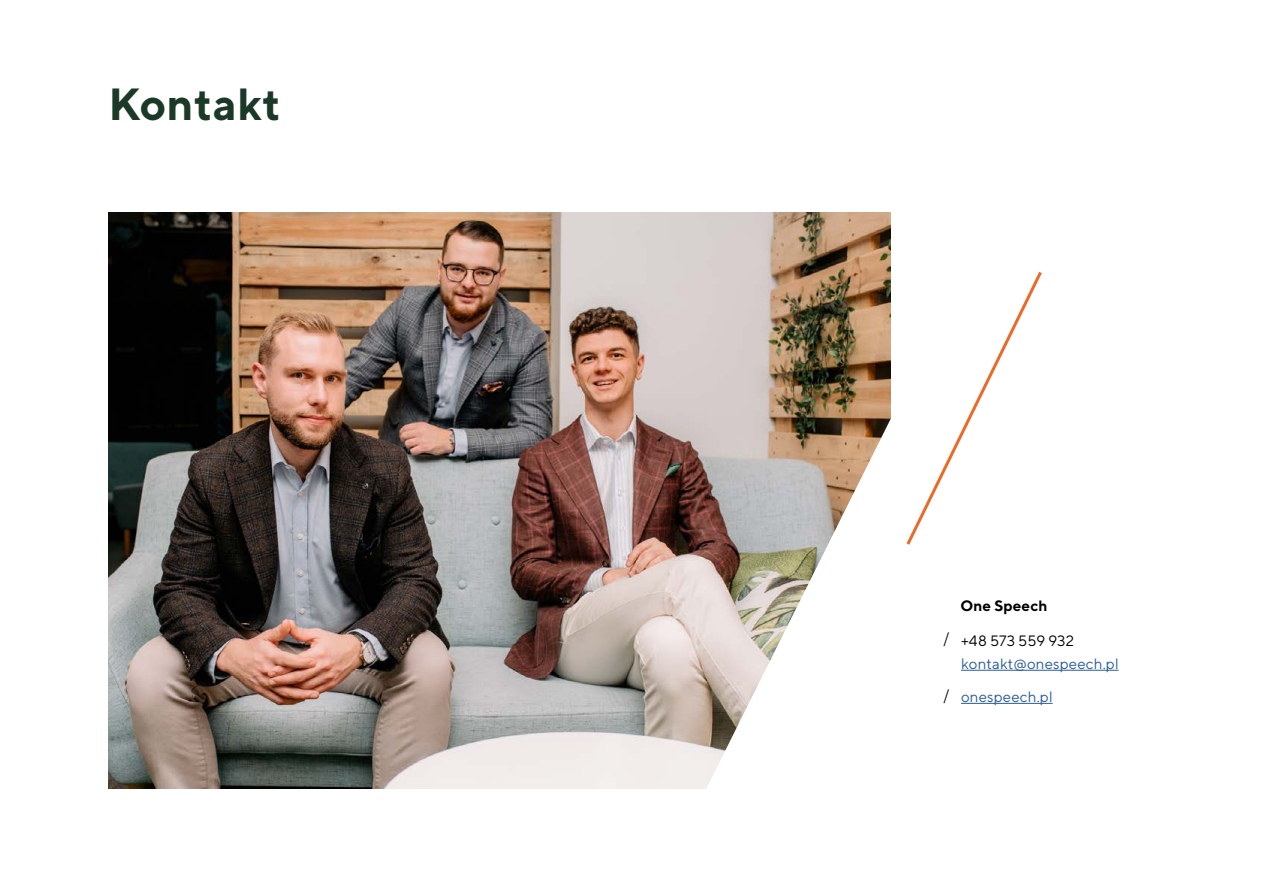
<style>
.page{position:relative;width:1263px;height:893px;background:#fff}
.page>*{position:absolute;margin:0;border:0;box-sizing:border-box;transform-origin:0 0}
.t1{font:700 45px "TT Norms";letter-spacing:.01em;color:#1c3928}
.t2{font:15px "TT Norms";letter-spacing:.01em;color:#275b9b}
.t3{font:15px "TT Norms";letter-spacing:.01em;color:#000}
.t4{font:700 15px "TT Norms";letter-spacing:.01em;color:#000}
.s1{color:#000}
</style>
<div class="page">
<img style="left:108px;top:213px;width:782px;height:576px">
<svg style="left:696px;top:401px;width:363px;height:388px"></svg>
<hr style="left:961px;top:670px;width:158px;height:1px;background:#275b9b">
<hr style="left:961px;top:703px;width:92px;height:1px;background:#275b9b">
<svg style="left:904px;top:271px;width:140px;height:277px"></svg>
<h1 class="t1" style="left:108px;top:76px;width:174px">Kontakt</h1>
<p class="t3" style="left:943px;top:629px;width:8px">/</p>
<p class="t4" style="left:960px;top:596px;width:88px">One Speech</p>
<p class="t3" style="left:961px;top:632px;width:115px">+48 573 559 932</p>
<p class="t2" style="left:961px;top:654px;width:159px">kontakt@onespeech.pl</p>
<p class="t2" style="left:943px;top:687px;width:111px"><span class="s1">/</span> onespeech.pl</p>
</div>
